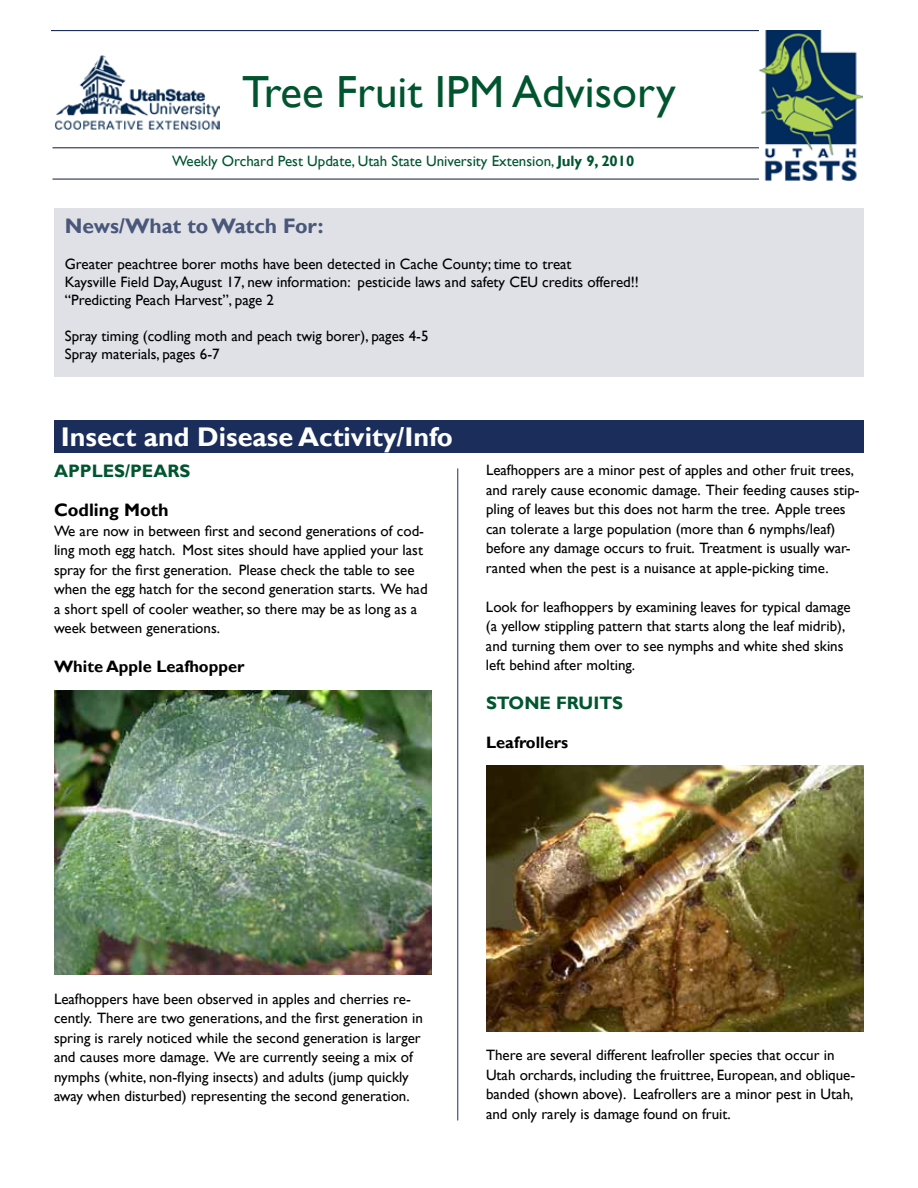
<style>
.page{position:relative;width:918px;height:1188px;background:#fff}
.page>*{position:absolute;margin:0;border:0;box-sizing:border-box;transform-origin:0 0}
.t1{font:45px "Gill Sans";color:#00552f}
.t2{font:700 27px "Gill Sans";color:#fff}
.t3{font:700 21px "Gill Sans";color:#49577b}
.t4{font:700 18px "Gill Sans";color:#00552f}
.t5{font:700 18px "Gill Sans";color:#000}
.t6{font:700 16.5px "Gill Sans";color:#000}
.t7{font:15px/19.5px "Gill Sans";color:#000}
.t8{font:15px "Gill Sans";color:#00552f}
.s1{font-weight:700}
</style>
<div class="page">
<hr style="left:52px;top:148px;width:711px;height:1px;background:#0f173c">
<hr style="left:52px;top:179px;width:711px;height:1px;background:#0f173c">
<img style="left:759px;top:31px;width:103px;height:150px">
<hr style="left:51px;top:30px;width:708px;height:1px;background:#1b2d5a">
<div style="left:54px;top:208px;width:810px;height:168px;background:#e0e1e6"></div>
<div style="left:54px;top:420px;width:810px;height:32px;background:#1b2d5a"></div>
<img style="left:54px;top:55px;width:165px;height:75px">
<hr style="left:457px;top:468px;width:1px;height:652px;background:#1b2d5a">
<img style="left:486px;top:765px;width:378px;height:267px">
<img style="left:54px;top:691px;width:378px;height:283px">
<h1 class="t1" style="left:242px;top:65px;width:435px">Tree Fruit IPM Advisory</h1>
<p class="t8" style="left:172px;top:153px;width:464px">Weekly Orchard Pest Update, Utah State University Extension, <span class="s1">July 9, 2010</span></p>
<h3 class="t3" style="left:65px;top:213px;width:260px">News/What to Watch For:</h3>
<p class="t7" style="left:65px;top:255px;width:576px;line-height:18px">Greater peachtree borer moths have been detected in Cache County; time to treat<br>Kaysville Field Day, August 17, new information: pesticide laws and safety CEU credits offered!! “Predicting Peach Harvest”, page 2</p>
<p class="t7" style="left:65px;top:327px;width:365px;line-height:18px">Spray timing (codling moth and peach twig borer), pages 4-5<br>Spray materials, pages 6-7</p>
<h2 class="t2" style="left:61px;top:420px;width:394px">Insect and Disease Activity/Info</h2>
<p class="t4" style="left:54px;top:461px;width:138px">APPLES/PEARS</p>
<p class="t5" style="left:54px;top:500px;width:116px">Codling Moth</p>
<p class="t7" style="left:54px;top:521px;width:375px">We are now in between first and second generations of cod&shy;ling moth egg hatch. Most sites should have applied your last spray for the first generation. Please check the table to see when the egg hatch for the second generation starts. We had a short spell of cooler weather, so there may be as long as a week between generations.</p>
<p class="t6" style="left:54px;top:657px;width:192px">White Apple Leafhopper</p>
<p class="t7" style="left:486px;top:461px;width:375px">Leafhoppers are a minor pest of apples and other fruit trees, and rarely cause economic damage. Their feeding causes stip&shy;pling of leaves but this does not harm the tree. Apple trees can tolerate a large population (more than 6 nymphs/leaf) before any damage occurs to fruit. Treatment is usually war&shy;ranted when the pest is a nuisance at apple-picking time.</p>
<p class="t7" style="left:486px;top:597px;width:366px">Look for leafhoppers by examining leaves for typical damage (a yellow stippling pattern that starts along the leaf midrib), and turning them over to see nymphs and white shed skins left behind after molting.</p>
<p class="t4" style="left:486px;top:692px;width:139px">STONE FRUITS</p>
<p class="t6" style="left:486px;top:733px;width:84px">Leafrollers</p>
<p class="t7" style="left:54px;top:989px;width:371px">Leafhoppers have been observed in apples and cherries re&shy;cently. There are two generations, and the first generation in spring is rarely noticed while the second generation is larger and causes more damage. We are currently seeing a mix of nymphs (white, non-flying insects) and adults (jump quickly away when disturbed) representing the second generation.</p>
<p class="t7" style="left:486px;top:1046px;width:371px">There are several different leafroller species that occur in Utah orchards, including the fruittree, European, and oblique&shy;banded (shown above). Leafrollers are a minor pest in Utah, and only rarely is damage found on fruit.</p>
</div>
